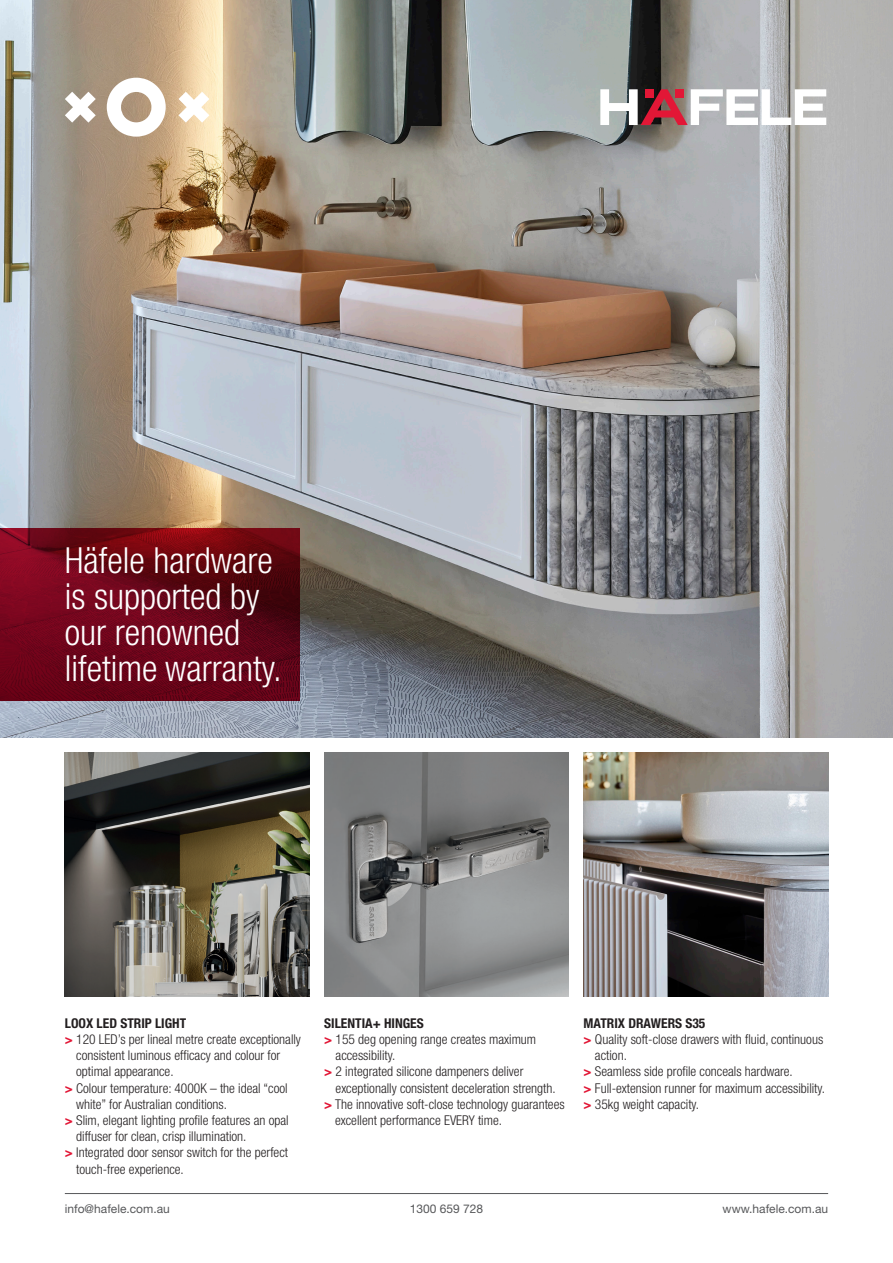
<style>
.page{position:relative;width:893px;height:1263px;background:#fff}
.page>*{position:absolute;margin:0;border:0;box-sizing:border-box;transform-origin:0 0}
.t1{font:300 condensed 36px/36px "Helvetica Neue LT Std";color:#fff}
.t2{font:300 condensed 13.5px/16.2px "Helvetica Neue LT Std";color:#231f20}
.t3{font:700 condensed 13.5px "Helvetica Neue LT Std";color:#231f20}
.t4{font:12px "Helvetica Neue LT Std";color:#57585a}
.s1{font-weight:700;color:#e21736}
</style>
<div class="page">
<img style="left:65px;top:752px;width:244px;height:245px">
<img style="left:324px;top:752px;width:245px;height:245px">
<img style="left:584px;top:752px;width:244px;height:245px">
<img style="left:0;top:0;width:893px;height:737px">
<svg style="left:600px;top:89px;width:226px;height:36px"></svg>
<svg style="left:65px;top:92px;width:31px;height:31px"></svg>
<svg style="left:178px;top:92px;width:31px;height:31px"></svg>
<svg style="left:107px;top:78px;width:59px;height:59px"></svg>
<svg style="left:0;top:528px;width:300px;height:172px;background:#6a0517"></svg>
<hr style="left:65px;top:1193px;width:763px;height:1px;background:#57585a">
<p class="t1" style="left:65px;top:542px;width:218px">Häfele hardware is supported by our renowned lifetime warranty.</p>
<p class="t3" style="left:65px;top:1015px;width:123px">LOOX LED STRIP LIGHT</p>
<p class="t2" style="left:76px;top:1031px;width:226px;text-indent:-11px"><span class="s1">&gt;</span> 120 LED’s per lineal metre create exceptionally consistent luminous efficacy and colour for optimal appearance.</p>
<p class="t2" style="left:76px;top:1080px;width:213px;text-indent:-11px"><span class="s1">&gt;</span> Colour temperature: 4000K – the ideal “cool white” for Australian conditions.</p>
<p class="t2" style="left:76px;top:1112px;width:214px;text-indent:-11px"><span class="s1">&gt;</span> Slim, elegant lighting profile features an opal diffuser for clean, crisp illumination.</p>
<p class="t2" style="left:76px;top:1144px;width:213px;text-indent:-11px"><span class="s1">&gt;</span> Integrated door sensor switch for the perfect touch-free experience.</p>
<p class="t3" style="left:324px;top:1015px;width:101px">SILENTIA+ HINGES</p>
<p class="t2" style="left:336px;top:1031px;width:202px;text-indent:-11px"><span class="s1">&gt;</span> 155 deg opening range creates maximum accessibility.</p>
<p class="t2" style="left:336px;top:1063px;width:222px;text-indent:-11px"><span class="s1">&gt;</span> 2 integrated silicone dampeners deliver exceptionally consistent deceleration strength.</p>
<p class="t2" style="left:335px;top:1096px;width:231px;text-indent:-11px"><span class="s1">&gt;</span> The innovative soft-close technology guarantees excellent performance EVERY time.</p>
<p class="t3" style="left:584px;top:1015px;width:123px">MATRIX DRAWERS S35</p>
<p class="t2" style="left:595px;top:1031px;width:230px;text-indent:-11px"><span class="s1">&gt;</span> Quality soft-close drawers with fluid, continuous action.</p>
<p class="t2" style="left:584px;top:1063px;width:211px"><span class="s1">&gt;</span> Seamless side profile conceals hardware.</p>
<p class="t2" style="left:584px;top:1080px;width:243px"><span class="s1">&gt;</span> Full-extension runner for maximum accessibility.</p>
<p class="t2" style="left:584px;top:1096px;width:117px"><span class="s1">&gt;</span> 35kg weight capacity.</p>
<p class="t4" style="left:65px;top:1201px;width:106px">info@hafele.com.au</p>
<p class="t4" style="left:410px;top:1201px;width:75px">1300 659 728</p>
<p class="t4" style="left:723px;top:1201px;width:107px">www.hafele.com.au</p>
</div>
